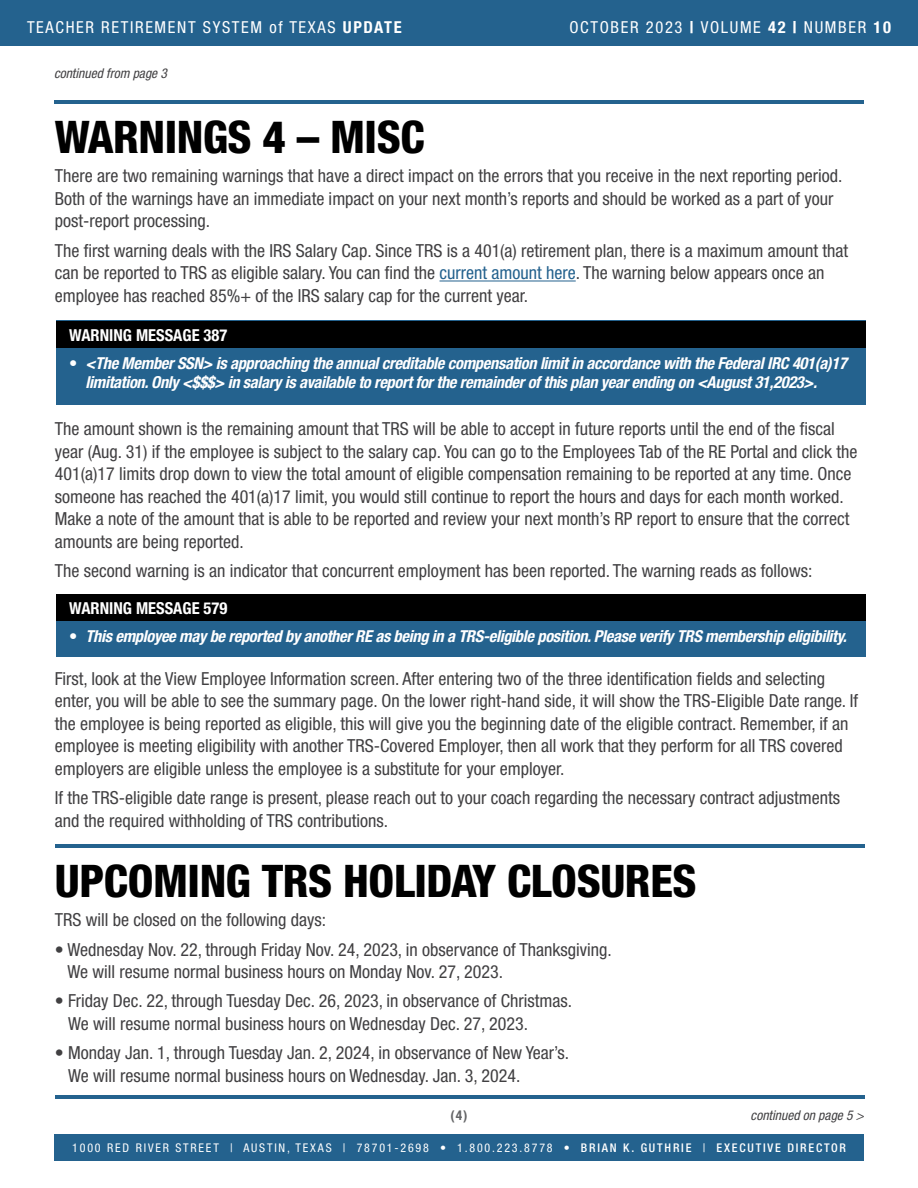
<style>
.page{position:relative;width:918px;height:1188px;background:#fff}
.page>*{position:absolute;margin:0;border:0;box-sizing:border-box;transform-origin:0 0}
.t1{font:800 condensed 45px "Helvetica Neue LT Std";letter-spacing:-.01em;color:#000}
.t2{font:condensed 18px/22.5px "Helvetica Neue LT Std";color:#414042}
.t3{font:italic 700 condensed 16.5px/19.5px "Helvetica Neue LT Std";letter-spacing:-.02em;color:#fff}
.t4{font:condensed 16.5px "Helvetica Neue LT Std";letter-spacing:.1em;color:#fff}
.t5{font:700 condensed 16.5px "Helvetica Neue LT Std";color:#fff}
.t6{font:italic condensed 13.5px "Helvetica Neue LT Std";color:#414042}
.t7{font:700 condensed 13.5px "Helvetica Neue LT Std";color:#636466}
.t8{font:condensed 12px "Helvetica Neue LT Std";letter-spacing:.15em;color:#fff}
.s1{font-weight:700}
.s2{font-weight:800}
.s3{color:#24628e}
.s4{font-weight:400;font-style:normal}
.s5{font-weight:500}
</style>
<div class="page">
<div style="left:54px;top:1134px;width:810px;height:27px;background:#24628e"></div>
<hr style="left:55px;top:1096px;width:810px;height:3px;background:#24628e">
<hr style="left:55px;top:844px;width:810px;height:4px;background:#24628e">
<div style="left:0;top:0;width:918px;height:45px;background:#24628e"></div>
<hr style="left:54px;top:100px;width:810px;height:4px;background:#24628e">
<hr style="left:440px;top:281px;width:136px;height:1px;background:#24628e">
<div style="left:56px;top:321px;width:809px;height:84px;background:#24628e"></div>
<div style="left:56px;top:321px;width:809px;height:27px;background:#000"></div>
<div style="left:56px;top:594px;width:809px;height:63px;background:#24628e"></div>
<div style="left:56px;top:594px;width:809px;height:27px;background:#000"></div>
<p class="t4" style="left:27px;top:18px;width:376px">TEACHER RETIREMENT SYSTEM of TEXAS <span class="s1">UPDATE</span></p>
<p class="t4" style="left:569px;top:18px;width:323px">OCTOBER 2023 <span class="s1">|</span> VOLUME <span class="s1">42</span> <span class="s2">|</span> NUMBER <span class="s1">10</span></p>
<p class="t6" style="left:54px;top:65px;width:115px">continued from page 3</p>
<h1 class="t1" style="left:55px;top:109px;width:371px">WARNINGS 4 – MISC</h1>
<p class="t2" style="left:55px;top:165px;width:789px">There are two remaining warnings that have a direct impact on the errors that you receive in the next reporting period.<br>Both of the warnings have an immediate impact on your next month’s reports and should be worked as a part of your post-report processing.</p>
<p class="t2" style="left:55px;top:239px;width:795px">The first warning deals with the IRS Salary Cap. Since TRS is a 401(a) retirement plan, there is a maximum amount that can be reported to TRS as eligible salary. You can find the <span class="s3">current amount here</span>. The warning below appears once an employee has reached 85%+ of the IRS salary cap for the current year.</p>
<p class="t5" style="left:69px;top:325px;width:160px">WARNING MESSAGE 387</p>
<p class="t3" style="left:86px;top:353px;width:763px;text-indent:-16px"><span class="s4">•</span> &lt;The Member SSN&gt; is approaching the annual creditable compensation limit in accordance with the Federal IRC 401(a)17 limitation. Only &lt;$$$&gt; in salary is available to report for the remainder of this plan year ending on &lt;August 31,2023&gt;.</p>
<p class="t2" style="left:55px;top:418px;width:804px">The amount shown is the remaining amount that TRS will be able to accept in future reports until the end of the fiscal year (Aug. 31) if the employee is subject to the salary cap. You can go to the Employees Tab of the RE Portal and click the 401(a)17 limits drop down to view the total amount of eligible compensation remaining to be reported at any time. Once someone has reached the 401(a)17 limit, you would still continue to report the hours and days for each month worked.<br>Make a note of the amount that is able to be reported and review your next month’s RP report to ensure that the correct amounts are being reported.</p>
<p class="t2" style="left:55px;top:559px;width:759px">The second warning is an indicator that concurrent employment has been reported. The warning reads as follows:</p>
<p class="t5" style="left:69px;top:598px;width:160px">WARNING MESSAGE 579</p>
<p class="t3" style="left:69px;top:626px;width:779px"><span class="s4">•</span> This employee may be reported by another RE as being in a TRS-eligible position. Please verify TRS membership eligibility.</p>
<p class="t2" style="left:55px;top:667px;width:805px">First, look at the View Employee Information screen. After entering two of the three identification fields and selecting enter, you will be able to see the summary page. On the lower right-hand side, it will show the TRS-Eligible Date range. If the employee is being reported as eligible, this will give you the beginning date of the eligible contract. Remember, if an employee is meeting eligibility with another TRS-Covered Employer, then all work that they perform for all TRS covered employers are eligible unless the employee is a substitute for your employer.</p>
<p class="t2" style="left:55px;top:786px;width:787px">If the TRS-eligible date range is present, please reach out to your coach regarding the necessary contract adjustments and the required withholding of TRS contributions.</p>
<h1 class="t1" style="left:55px;top:853px;width:643px">UPCOMING TRS HOLIDAY CLOSURES</h1>
<p class="t2" style="left:55px;top:909px;width:273px">TRS will be closed on the following days:</p>
<p class="t2" style="left:68px;top:938px;width:546px;text-indent:-13px">• Wednesday Nov. 22, through Friday Nov. 24, 2023, in observance of Thanksgiving.<br>We will resume normal business hours on Monday Nov. 27, 2023.</p>
<p class="t2" style="left:68px;top:990px;width:505px;text-indent:-13px">• Friday Dec. 22, through Tuesday Dec. 26, 2023, in observance of Christmas.<br>We will resume normal business hours on Wednesday Dec. 27, 2023.</p>
<p class="t2" style="left:68px;top:1041px;width:503px;text-indent:-13px">• Monday Jan. 1, through Tuesday Jan. 2, 2024, in observance of New Year’s.<br>We will resume normal business hours on Wednesday. Jan. 3, 2024.</p>
<p class="t7" style="left:450px;top:1107px;width:19px">(4)</p>
<p class="t6" style="left:751px;top:1107px;width:115px">continued on page 5 &gt;</p>
<p class="t8" style="left:72px;top:1140px;width:775px">1000 RED RIVER STREET | AUSTIN, TEXAS | 78701-2698 • 1.800.223.8778 • <span class="s5">BRIAN K. GUTHRIE</span> | <span class="s5">EXECUTIVE DIRECTOR</span></p>
</div>
